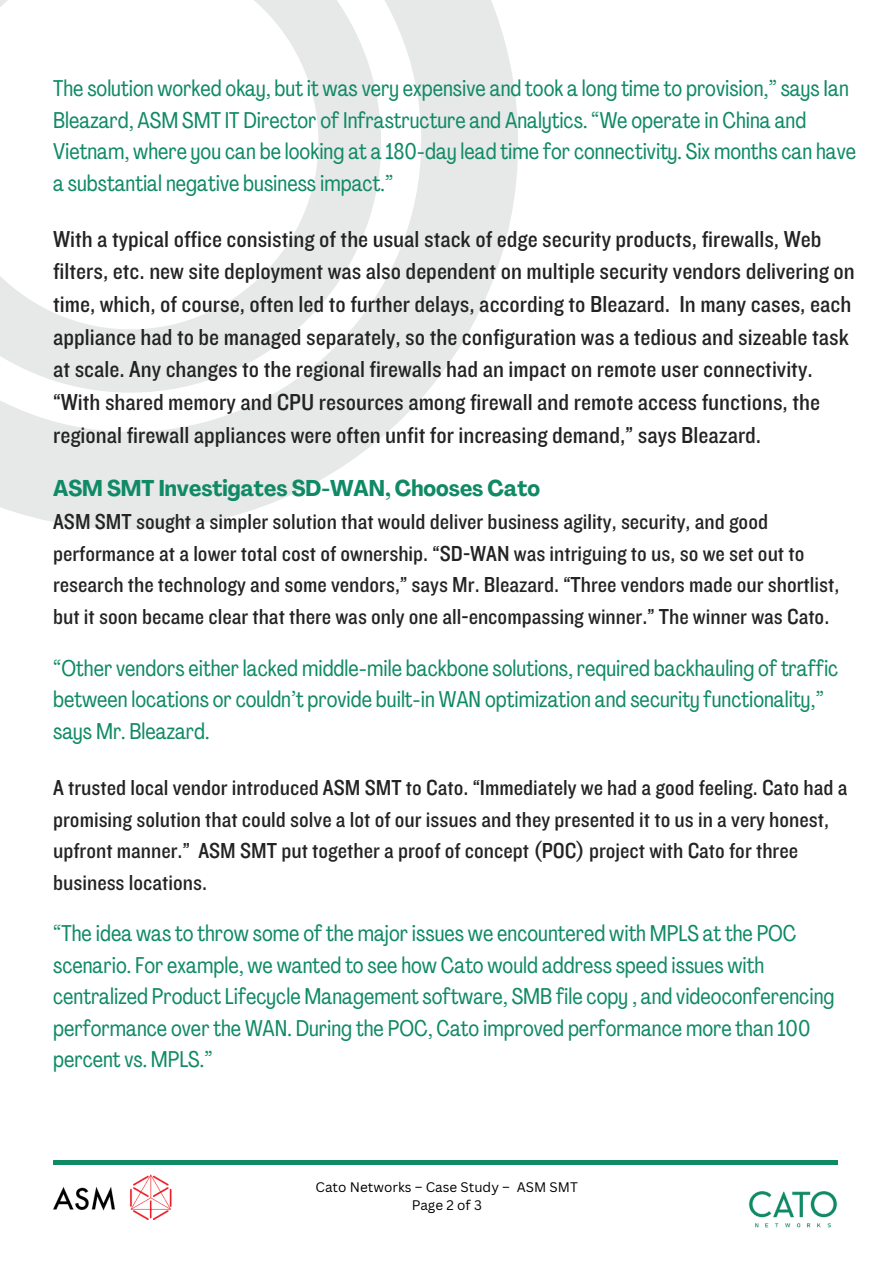
<style>
.page{position:relative;width:894px;height:1264px;background:#fff}
.page>*{position:absolute;margin:0;border:0;box-sizing:border-box;transform-origin:0 0}
.t1{font:24px/32.7px "Knockout 30";color:#232323}
.t2{font:22.5px/31.5px "Agrandir Tight";color:#108a65}
.t3{font:22.5px/31.5px "Knockout 30";color:#232323}
.t4{font:13.5px "Canva Sans";color:#000}
.s1{font-family:"Agrandir";font-weight:700;font-stretch:condensed;color:#108a65}
</style>
<div class="page">
<hr style="left:53px;top:1160px;width:784px;height:4px;background:#108a65">
<img style="left:748px;top:1191px;width:90px;height:37px">
<svg style="left:0;top:0;width:518px;height:529px;fill:#e7e8e8"></svg>
<svg style="left:0;top:0;width:381px;height:392px"></svg>
<img style="left:53px;top:1174px;width:119px;height:45px">
<p class="t2" style="left:53px;top:75px;width:804px">The solution worked okay, but it was very expensive and took a long time to provision,” says Ian Bleazard, ASM SMT IT Director of Infrastructure and Analytics. “We operate in China and Vietnam, where you can be looking at a 180-day lead time for connectivity. Six months can have a substantial negative business impact.”</p>
<h1 class="t1" style="left:53px;top:222px;width:803px">With a typical office consisting of the usual stack of edge security products, firewalls, Web filters, etc. new site deployment was also dependent on multiple security vendors delivering on time, which, of course, often led to further delays, according to Bleazard. In many cases, each appliance had to be managed separately, so the configuration was a tedious and sizeable task at scale. Any changes to the regional firewalls had an impact on remote user connectivity. “With shared memory and CPU resources among firewall and remote access functions, the regional firewall appliances were often unfit for increasing demand,” says Bleazard.</h1>
<h1 class="t3" style="left:53px;top:470px;width:716px;line-height:33.8px"><span class="s1">ASM SMT Investigates SD-WAN, Chooses Cato<br></span>ASM SMT sought a simpler solution that would deliver business agility, security, and good</h1>
<h1 class="t3" style="left:53px;top:537px;width:787px">performance at a lower total cost of ownership. “SD-WAN was intriguing to us, so we set out to research the technology and some vendors,” says Mr. Bleazard. “Three vendors made our shortlist, but it soon became clear that there was only one all-encompassing winner.” The winner was Cato.</h1>
<h1 class="t2" style="left:53px;top:654px;width:786px">“Other vendors either lacked middle-mile backbone solutions, required backhauling of traffic between locations or couldn’t provide built-in WAN optimization and security functionality,” says Mr. Bleazard.</h1>
<h1 class="t3" style="left:53px;top:771px;width:795px">A trusted local vendor introduced ASM SMT to Cato. “Immediately we had a good feeling. Cato had a promising solution that could solve a lot of our issues and they presented it to us in a very honest, upfront manner.” ASM SMT put together a proof of concept (POC) project with Cato for three business locations.</h1>
<h1 class="t2" style="left:53px;top:919px;width:782px">“The idea was to throw some of the major issues we encountered with MPLS at the POC scenario. For example, we wanted to see how Cato would address speed issues with centralized Product Lifecycle Management software, SMB file copy , and videoconferencing performance over the WAN. During the POC, Cato improved performance more than 100 percent vs. MPLS.”</h1>
<h1 class="t4" style="left:315px;top:1177px;width:264px">Cato Networks – Case Study – ASM SMT</h1>
<p class="t4" style="left:411px;top:1195px;width:72px">Page 2 of 3</p>
</div>
